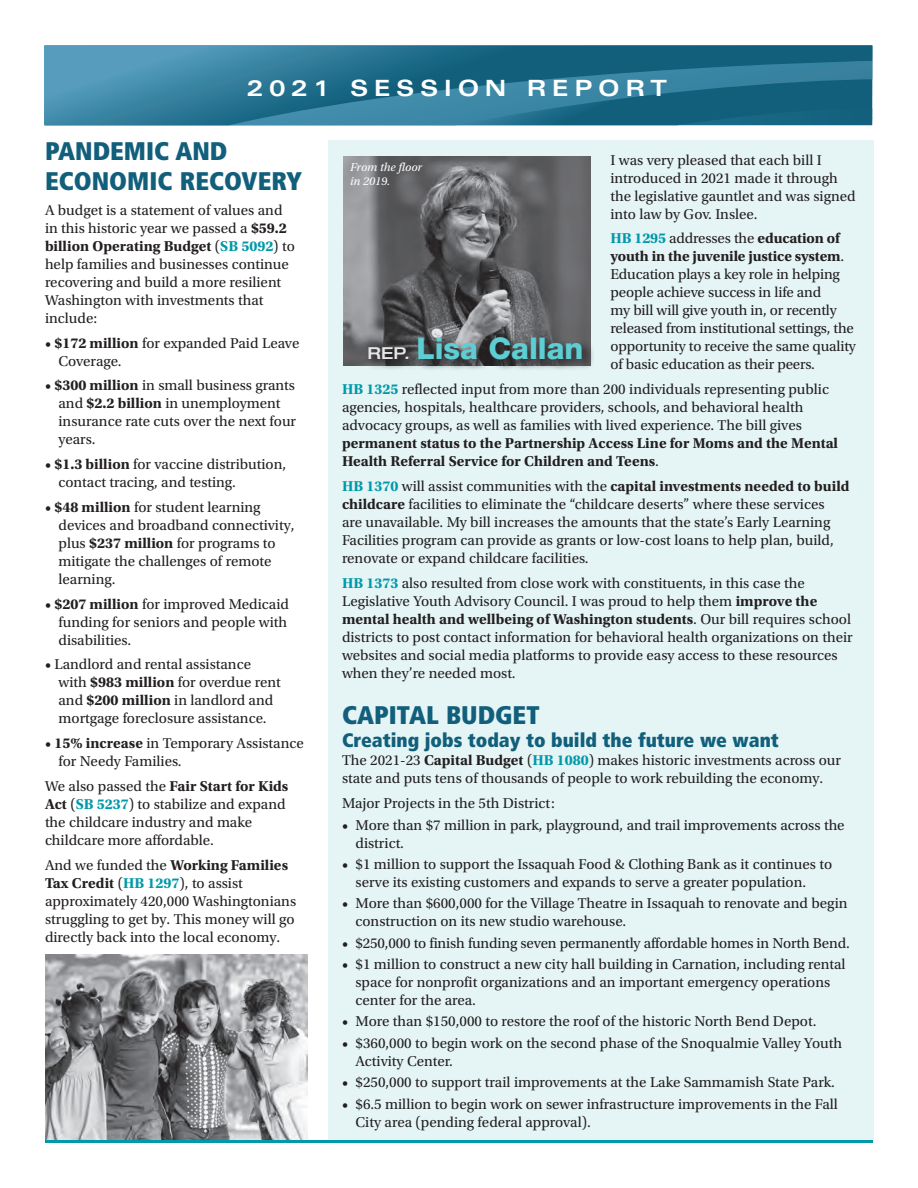
<style>
.page{position:relative;width:918px;height:1188px;background:#fff}
.page>*{position:absolute;margin:0;border:0;box-sizing:border-box;transform-origin:0 0}
.Contact__Title{font:800 30px "Helvetica Neue LT Std";color:#5dced3}
.Heading_1{font:900 condensed 25.5px/30.6px "Frutiger LT Std";color:#125f7b}
.t1{font:700 expanded 22.35px "Univers LT Std";letter-spacing:.25em;color:#fff}
.Heading_1-2{font:900 condensed 19.5px "Frutiger LT Std";color:#125f7b}
.Body_Text{font:15px/18px "Utopia Std";color:#231f20}
.Heading_1-3{font:15px/18px "Utopia Std";color:#231f20}
.Heading_1-4{font:italic 12px/14.4px "Utopia Std";color:#fff}
.s1{font-weight:700}
.s2{font-weight:700;color:#0099a9}
.s3{font-weight:500;font-stretch:expanded;font-size:16.5px;color:#e6e7e9}
</style>
<div class="page">
<svg style="left:44px;top:46px;width:828px;height:79px;background:#2a7694"></svg>
<div style="left:328px;top:140px;width:546px;height:1003px;background:#e5f5f6"></div>
<img style="left:344px;top:156px;width:246px;height:210px">
<div style="left:365px;top:333px;width:230px;height:39px;background:#231f20;opacity:.75"></div>
<img style="left:45px;top:955px;width:263px;height:185px">
<hr style="left:45px;top:1140px;width:828px;height:3px;background:#0099a9">
<p class="t1" style="left:247px;top:75px;width:422px">2021 SESSION REPORT</p>
<p class="Heading_1" style="left:45px;top:135px;width:259px">PANDEMIC AND<br>ECONOMIC RECOVERY</p>
<p class="Heading_1-3" style="left:45px;top:201px;width:251px">A budget is a statement of values and in this historic year we passed a <span class="s1">$59.2 billion Operating Budget</span> (<span class="s2">SB 5092</span>) to help families and businesses continue recovering and build a more resilient Washington with investments that include:</p>
<p class="Heading_1-3" style="left:58px;top:334px;width:242px;text-indent:-14px">• <span class="s1">$172 million</span> for expanded Paid Leave<br>Coverage.</p>
<p class="Heading_1-3" style="left:58px;top:377px;width:239px;text-indent:-14px">• <span class="s1">$300 million</span> in small business grants and <span class="s1">$2.2 billion</span> in unemployment insurance rate cuts over the next four years.</p>
<p class="Heading_1-3" style="left:58px;top:456px;width:229px;text-indent:-14px">• <span class="s1">$1.3 billion</span> for vaccine distribution, contact tracing, and testing.</p>
<p class="Heading_1-3" style="left:58px;top:498px;width:238px;text-indent:-14px">• <span class="s1">$48 million</span> for student learning devices and broadband connectivity, plus <span class="s1">$237 million</span> for programs to mitigate the challenges of remote learning.</p>
<p class="Heading_1-3" style="left:58px;top:595px;width:232px;text-indent:-13px">• <span class="s1">$207 million</span> for improved Medicaid funding for seniors and people with disabilities.</p>
<p class="Heading_1-3" style="left:58px;top:656px;width:224px;text-indent:-13px">• Landlord and rental assistance with <span class="s1">$983 million</span> for overdue rent and <span class="s1">$200 million</span> in landlord and mortgage foreclosure assistance.</p>
<p class="Heading_1-3" style="left:58px;top:735px;width:247px;text-indent:-14px">• <span class="s1">15% increase</span> in Temporary Assistance for Needy Families.</p>
<p class="Heading_1-3" style="left:45px;top:777px;width:245px">We also passed the <span class="s1">Fair Start for Kids Act</span> (<span class="s2">SB 5237</span>) to stabilize and expand the childcare industry and make childcare more affordable.</p>
<p class="Heading_1-3" style="left:45px;top:856px;width:253px">And we funded the <span class="s1">Working Families Tax Credit</span> (<span class="s2">HB 1297</span>), to assist approximately 420,000 Washingtonians struggling to get by. This money will go directly back into the local economy.</p>
<p class="Body_Text" style="left:610px;top:151px;width:247px">I was very pleased that each bill I introduced in 2021 made it through the legislative gauntlet and was signed into law by Gov. Inslee.</p>
<p class="Body_Text" style="left:610px;top:230px;width:247px"><span class="s2">HB 1295</span> addresses the <span class="s1">education of youth in the juvenile justice system</span>.<br>Education plays a key role in helping people achieve success in life and<br>my bill will give youth in, or recently released from institutional settings, the opportunity to receive the same quality of basic education as their peers.</p>
<p class="Body_Text" style="left:342px;top:381px;width:498px"><span class="s2">HB 1325</span> reflected input from more than 200 individuals representing public agencies, hospitals, healthcare providers, schools, and behavioral health advocacy groups, as well as families with lived experience. The bill gives <span class="s1">permanent status to the Partnership Access Line for Moms and the Mental Health Referral Service for Children and Teens</span>.</p>
<p class="Body_Text" style="left:342px;top:477px;width:509px"><span class="s2">HB 1370</span> will assist communities with the <span class="s1">capital investments needed to build childcare</span> facilities to eliminate the “childcare deserts” where these services<br>are unavailable. My bill increases the amounts that the state’s Early Learning Facilities program can provide as grants or low-cost loans to help plan, build, renovate or expand childcare facilities.</p>
<p class="Body_Text" style="left:342px;top:574px;width:512px"><span class="s2">HB 1373</span> also resulted from close work with constituents, in this case the Legislative Youth Advisory Council. I was proud to help them <span class="s1">improve the mental health and wellbeing of Washington students</span>. Our bill requires school districts to post contact information for behavioral health organizations on their websites and social media platforms to provide easy access to these resources when they’re needed most.</p>
<p class="Heading_1" style="left:342px;top:700px;width:199px">CAPITAL BUDGET</p>
<p class="Heading_1-2" style="left:342px;top:729px;width:438px">Creating jobs today to build the future we want</p>
<p class="Body_Text" style="left:342px;top:752px;width:501px">The 2021-23 <span class="s1">Capital Budget</span> (<span class="s2">HB 1080</span>) makes historic investments across our state and puts tens of thousands of people to work rebuilding the economy.</p>
<p class="Body_Text" style="left:342px;top:795px;width:214px">Major Projects in the 5th District:</p>
<p class="Body_Text" style="left:356px;top:816px;width:491px;text-indent:-14px">• More than $7 million in park, playground, and trail improvements across the district.</p>
<p class="Body_Text" style="left:356px;top:855px;width:478px;text-indent:-14px">• $1 million to support the Issaquah Food &amp; Clothing Bank as it continues to serve its existing customers and expands to serve a greater population.</p>
<p class="Body_Text" style="left:356px;top:895px;width:494px;text-indent:-14px">• More than $600,000 for the Village Theatre in Issaquah to renovate and begin construction on its new studio warehouse.</p>
<p class="Body_Text" style="left:342px;top:934px;width:509px">• $250,000 to finish funding seven permanently affordable homes in North Bend.</p>
<p class="Body_Text" style="left:356px;top:955px;width:492px;text-indent:-14px">• $1 million to construct a new city hall building in Carnation, including rental space for nonprofit organizations and an important emergency operations center for the area.</p>
<p class="Body_Text" style="left:342px;top:1013px;width:476px">• More than $150,000 to restore the roof of the historic North Bend Depot.</p>
<p class="Body_Text" style="left:356px;top:1034px;width:488px;text-indent:-14px">• $360,000 to begin work on the second phase of the Snoqualmie Valley Youth<br>Activity Center.</p>
<p class="Body_Text" style="left:342px;top:1074px;width:494px">• $250,000 to support trail improvements at the Lake Sammamish State Park.</p>
<p class="Body_Text" style="left:356px;top:1095px;width:484px;text-indent:-14px">• $6.5 million to begin work on sewer infrastructure improvements in the Fall<br>City area (pending federal approval).</p>
<p class="Heading_1-4" style="left:350px;top:160px;width:73px">From the floor in 2019.</p>
<p class="Contact__Title" style="left:367px;top:330px;width:218px"><span class="s3">REP.</span> Lisa Callan</p>
</div>
